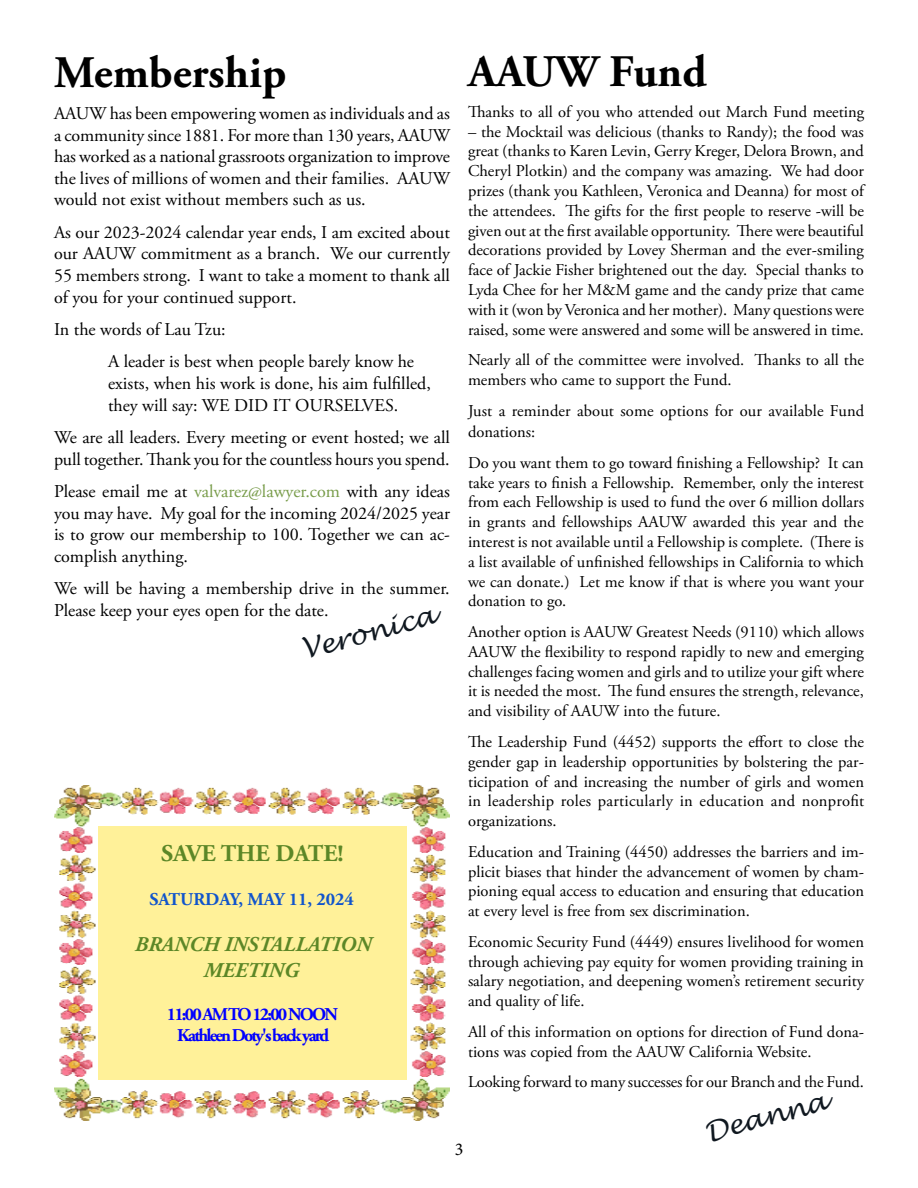
<style>
.page{position:relative;width:918px;height:1188px;background:#fff}
.page>*{position:absolute;margin:0;border:0;box-sizing:border-box;transform-origin:0 0}
.t1{font:700 45px "Adobe Garamond Pro";color:#000}
.t2{font:italic 27px "Lucida Handwriting";color:#101820}
.t3{font:700 24px "Adobe Garamond Pro";color:#5c8727}
.t4{font:italic 700 21px/25.2px "Adobe Garamond Pro";color:#5c8727;text-align:center}
.t5{font:18px/21.6px "Adobe Garamond Pro";color:#000}
.t6{font:700 18px/21.6px "Adobe Garamond Pro";letter-spacing:-.1em;color:#00f;text-align:center}
.t7{font:700 18px "Adobe Garamond Pro";color:#15c}
.t8{font:18px "Minion Pro";color:#000}
.t9{font:16.5px/19.8px "Adobe Garamond Pro";color:#000;text-align:justify}
.s1{color:#789c4a}
</style>
<div class="page">
<img style="left:54px;top:786px;width:396px;height:335px">
<div style="left:98px;top:826px;width:309px;height:253px;background:#fff199"></div>
<h1 class="t1" style="left:468px;top:46px;width:240px">AAUW Fund</h1>
<p class="t9" style="left:468px;top:102px;width:398px">Thanks to all of you who attended out March Fund meeting</p>
<p class="t9" style="left:468px;top:122px;width:398px">– the Mocktail was delicious (thanks to Randy); the food was great (thanks to Karen Levin, Gerry Kreger, Delora Brown, and Cheryl Plotkin) and the company was amazing. We had door prizes (thank you Kathleen, Veronica and Deanna) for most of the attendees. The gifts for the first people to reserve -will be given out at the first available opportunity. There were beautiful decorations provided by Lovey Sherman and the ever-smiling face of Jackie Fisher brightened out the day. Special thanks to Lyda Chee for her M&amp;M game and the candy prize that came with it (won by Veronica and her mother). Many questions were raised, some were answered and some will be answered in time.</p>
<p class="t9" style="left:468px;top:351px;width:398px">Nearly all of the committee were involved. Thanks to all the members who came to support the Fund.</p>
<p class="t9" style="left:468px;top:400px;width:398px;line-height:21.6px">Just a reminder about some options for our available Fund donations:</p>
<p class="t9" style="left:468px;top:453px;width:398px">Do you want them to go toward finishing a Fellowship? It can take years to finish a Fellowship. Remember, only the interest from each Fellowship is used to fund the over 6 million dollars in grants and fellowships AAUW awarded this year and the interest is not available until a Fellowship is complete. (There is a list available of unfinished fellowships in California to which we can donate.) Let me know if that is where you want your donation to go.</p>
<p class="t9" style="left:468px;top:623px;width:398px">Another option is AAUW Greatest Needs (9110) which allows AAUW the flexibility to respond rapidly to new and emerging challenges facing women and girls and to utilize your gift where it is needed the most. The fund ensures the strength, relevance, and visibility of AAUW into the future.</p>
<p class="t9" style="left:468px;top:732px;width:398px">The Leadership Fund (4452) supports the effort to close the gender gap in leadership opportunities by bolstering the par&shy;ticipation of and increasing the number of girls and women in leadership roles particularly in education and nonprofit organizations.</p>
<p class="t9" style="left:468px;top:842px;width:398px">Education and Training (4450) addresses the barriers and im&shy;plicit biases that hinder the advancement of women by cham&shy;pioning equal access to education and ensuring that education at every level is free from sex discrimination.</p>
<p class="t9" style="left:468px;top:932px;width:398px">Economic Security Fund (4449) ensures livelihood for women through achieving pay equity for women providing training in salary negotiation, and deepening women’s retirement security and quality of life.</p>
<p class="t9" style="left:468px;top:1022px;width:397px">All of this information on options for direction of Fund dona&shy;tions was copied from the AAUW California Website.</p>
<p class="t9" style="left:468px;top:1073px;width:398px">Looking forward to many successes for our Branch and the Fund.</p>
<h2 class="t2" style="left:701px;top:1117px;width:127px;rotate:-15deg">Deanna</h2>
<h1 class="t1" style="left:54px;top:46px;width:234px">Membership</h1>
<p class="t5" style="left:54px;top:103px;width:398px;text-align:justify">AAUW has been empowering women as individuals and as a community since 1881. For more than 130 years, AAUW has worked as a national grassroots organization to improve the lives of millions of women and their families. AAUW would not exist without members such as us.</p>
<p class="t5" style="left:54px;top:222px;width:398px;text-align:justify">As our 2023-2024 calendar year ends, I am excited about our AAUW commitment as a branch. We our currently 55 members strong. I want to take a moment to thank all of you for your continued support.</p>
<p class="t5" style="left:108px;top:314px;width:308px;line-height:32.4px;text-indent:-54px">In the words of Lau Tzu:<br>A leader is best when people barely know he</p>
<p class="t5" style="left:108px;top:373px;width:324px">exists, when his work is done, his aim fulfilled, they will say: WE DID IT OURSELVES.</p>
<p class="t5" style="left:54px;top:427px;width:398px">We are all leaders. Every meeting or event hosted; we all pull together. Thank you for the countless hours you spend.</p>
<p class="t5" style="left:54px;top:481px;width:398px;text-align:justify">Please email me at <span class="s1">valvarez@lawyer.com</span> with any ideas you may have. My goal for the incoming 2024/2025 year is to grow our membership to 100. Together we can ac&shy;complish anything.</p>
<p class="t5" style="left:54px;top:578px;width:397px">We will be having a membership drive in the summer.<br>Please keep your eyes open for the date.</p>
<h2 class="t2" style="left:298px;top:634px;width:139px;rotate:-15deg">Veronica</h2>
<h3 class="t3" style="left:161px;top:840px;width:184px">SAVE THE DATE!</h3>
<p class="t7" style="left:149px;top:888px;width:206px">SATURDAY, MAY 11, 2024</p>
<p class="t4" style="left:135px;top:933px;width:238px">BRANCH INSTALLATION<br>MEETING</p>
<p class="t6" style="left:167px;top:1004px;width:173px">11:00 AM TO 12:00 NOON<br>Kathleen Doty's back yard</p>
<p class="t8" style="left:455px;top:1137px;width:10px">3</p>
</div>
